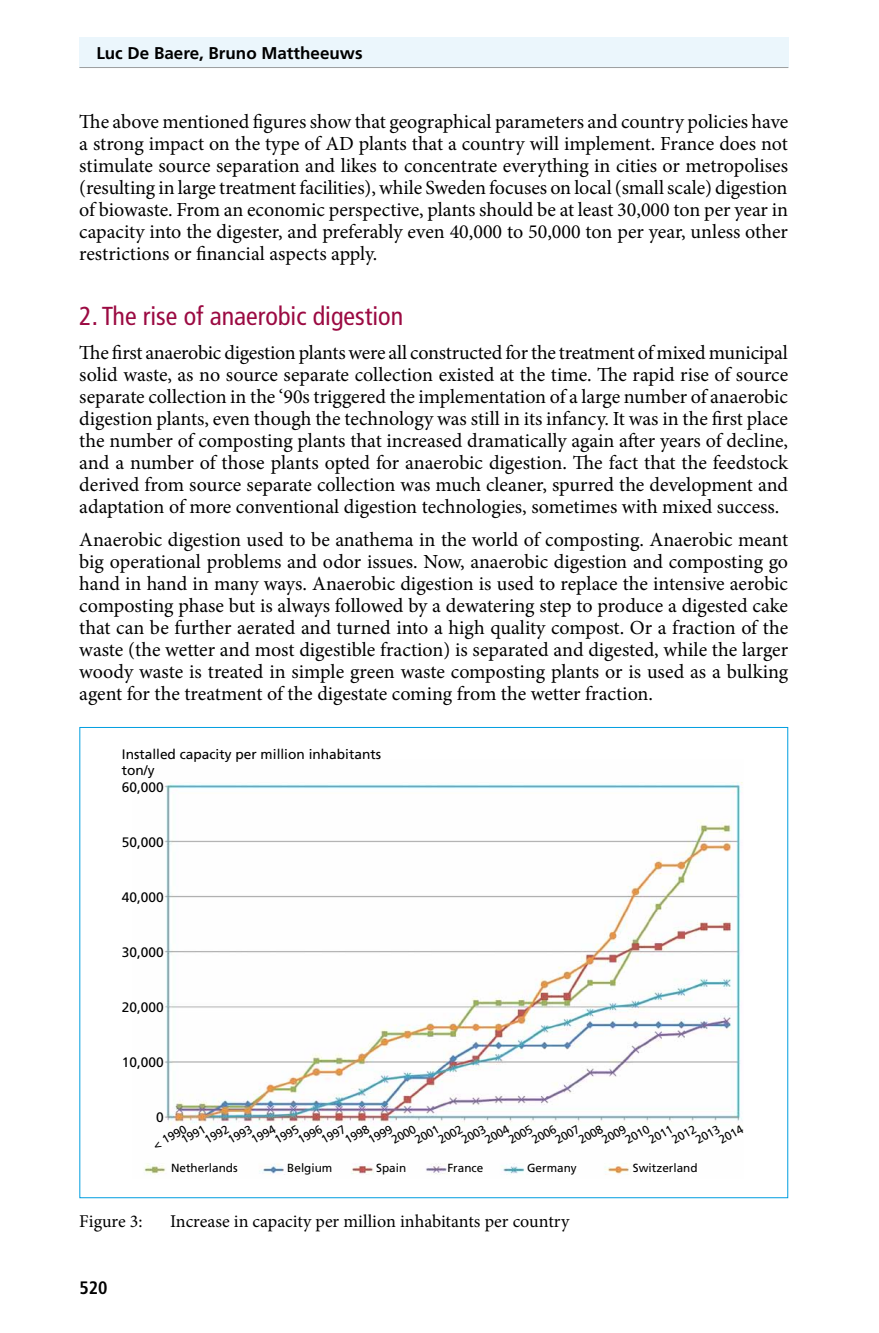
<style>
.page{position:relative;width:879px;height:1333px;background:#fff}
.page>*{position:absolute;margin:0;border:0;box-sizing:border-box;transform-origin:0 0}
.t1{font:condensed 26px "Frutiger";color:#9b0a42}
.t2{font:20px/22px "Minion Pro";color:#000;text-align:justify}
.t3{font:18px "Minion Pro";color:#000}
.t4{font:700 condensed 18px "Frutiger";color:#000}
.t5{font:700 17px "Frutiger";color:#000}
.t6{font:13.8px/16.6px "Frutiger";color:#000}
.t7{font:11.8px/9.4px "Frutiger";color:#000}
</style>
<div class="page">
<div style="left:80px;top:38px;width:708px;height:30px;background:#ebf6fc"></div>
<hr style="left:79px;top:67px;width:709px;height:1px;background:#9c9e9f">
<img style="left:143px;top:782px;width:600px;height:393px">
<p class="t5" style="left:96px;top:43px;width:268px">Luc De Baere, Bruno Mattheeuws</p>
<p class="t2" style="left:79px;top:111px;width:710px">The above mentioned figures show that geographical parameters and country policies have a strong impact on the type of AD plants that a country will implement. France does not stimulate source separation and likes to concentrate everything in cities or metropolises (resulting in large treatment facilities), while Sweden focuses on local (small scale) digestion of biowaste. From an economic perspective, plants should be at least 30,000 ton per year in capacity into the digester, and preferably even 40,000 to 50,000 ton per year, unless other restrictions or financial aspects apply.</p>
<h1 class="t1" style="left:79px;top:301px;width:325px">2. The rise of anaerobic digestion</h1>
<p class="t2" style="left:79px;top:341px;width:710px">The first anaerobic digestion plants were all constructed for the treatment of mixed municipal solid waste, as no source separate collection existed at the time. The rapid rise of source separate collection in the ‘90s triggered the implementation of a large number of anaerobic digestion plants, even though the technology was still in its infancy. It was in the first place the number of composting plants that increased dramatically again after years of decline, and a number of those plants opted for anaerobic digestion. The fact that the feedstock derived from source separate collection was much cleaner, spurred the development and adaptation of more conventional digestion technologies, sometimes with mixed success.</p>
<p class="t2" style="left:79px;top:528px;width:710px">Anaerobic digestion used to be anathema in the world of composting. Anaerobic meant big operational problems and odor issues. Now, anaerobic digestion and composting go hand in hand in many ways. Anaerobic digestion is used to replace the intensive aerobic composting phase but is always followed by a dewatering step to produce a digested cake that can be further aerated and turned into a high quality compost. Or a fraction of the waste (the wetter and most digestible fraction) is separated and digested, while the larger woody waste is treated in simple green waste composting plants or is used as a bulking agent for the treatment of the digestate coming from the wetter fraction.</p>
<p class="t6" style="left:122px;top:745px;width:261px">Installed capacity per million inhabitants ton/y<br>60,000</p>
<p class="t6" style="left:122px;top:833px;width:43px">50,000</p>
<p class="t6" style="left:122px;top:888px;width:43px">40,000</p>
<p class="t6" style="left:122px;top:943px;width:43px">30,000</p>
<p class="t6" style="left:122px;top:998px;width:43px">20,000</p>
<p class="t6" style="left:122px;top:1053px;width:43px">10,000</p>
<p class="t6" style="left:156px;top:1108px;width:9px">0</p>
<p class="t7" style="left:175px;top:1128px;width:28px;text-indent:-27px;rotate:-30deg">&lt; 1990<br>1991</p>
<p class="t7" style="left:203px;top:1136px;width:28px;rotate:-30deg">1992</p>
<p class="t7" style="left:226px;top:1136px;width:28px;rotate:-30deg">1993</p>
<p class="t7" style="left:250px;top:1136px;width:28px;rotate:-30deg">1994</p>
<p class="t7" style="left:273px;top:1136px;width:28px;rotate:-30deg">1995</p>
<p class="t7" style="left:296px;top:1136px;width:28px;rotate:-30deg">1996</p>
<p class="t7" style="left:320px;top:1136px;width:28px;rotate:-30deg">1997</p>
<p class="t7" style="left:343px;top:1136px;width:28px;rotate:-30deg">1998</p>
<p class="t7" style="left:366px;top:1136px;width:28px;rotate:-30deg">1999</p>
<p class="t7" style="left:390px;top:1136px;width:28px;rotate:-30deg">2000</p>
<p class="t7" style="left:577px;top:1136px;width:28px;rotate:-30deg">2008</p>
<p class="t7" style="left:624px;top:1136px;width:28px;rotate:-30deg">2010</p>
<p class="t7" style="left:483px;top:1136px;width:28px;rotate:-30deg">2004</p>
<p class="t7" style="left:530px;top:1136px;width:28px;rotate:-30deg">2006</p>
<p class="t7" style="left:717px;top:1136px;width:28px;rotate:-30deg">2014</p>
<p class="t7" style="left:600px;top:1136px;width:28px;rotate:-30deg">2009</p>
<p class="t7" style="left:413px;top:1136px;width:28px;rotate:-30deg">2001</p>
<p class="t7" style="left:437px;top:1136px;width:28px;rotate:-30deg">2002</p>
<p class="t7" style="left:647px;top:1136px;width:28px;rotate:-30deg">2011</p>
<p class="t7" style="left:670px;top:1136px;width:28px;rotate:-30deg">2012</p>
<p class="t7" style="left:460px;top:1136px;width:28px;rotate:-30deg">2003</p>
<p class="t7" style="left:694px;top:1136px;width:28px;rotate:-30deg">2013</p>
<p class="t7" style="left:507px;top:1136px;width:28px;rotate:-30deg">2005</p>
<p class="t7" style="left:553px;top:1136px;width:28px;rotate:-30deg">2007</p>
<p class="t7" style="left:171px;top:1162px;width:68px">Netherlands</p>
<p class="t7" style="left:287px;top:1162px;width:47px">Belgium</p>
<p class="t7" style="left:376px;top:1162px;width:32px">Spain</p>
<p class="t7" style="left:447px;top:1162px;width:37px">France</p>
<p class="t7" style="left:527px;top:1162px;width:51px">Germany</p>
<p class="t7" style="left:633px;top:1162px;width:66px">Switzerland</p>
<p class="t3" style="left:79px;top:1209px;width:65px">Figure 3:</p>
<p class="t3" style="left:170px;top:1209px;width:401px">Increase in capacity per million inhabitants per country</p>
<p class="t4" style="left:79px;top:1276px;width:30px">520</p>
</div>
